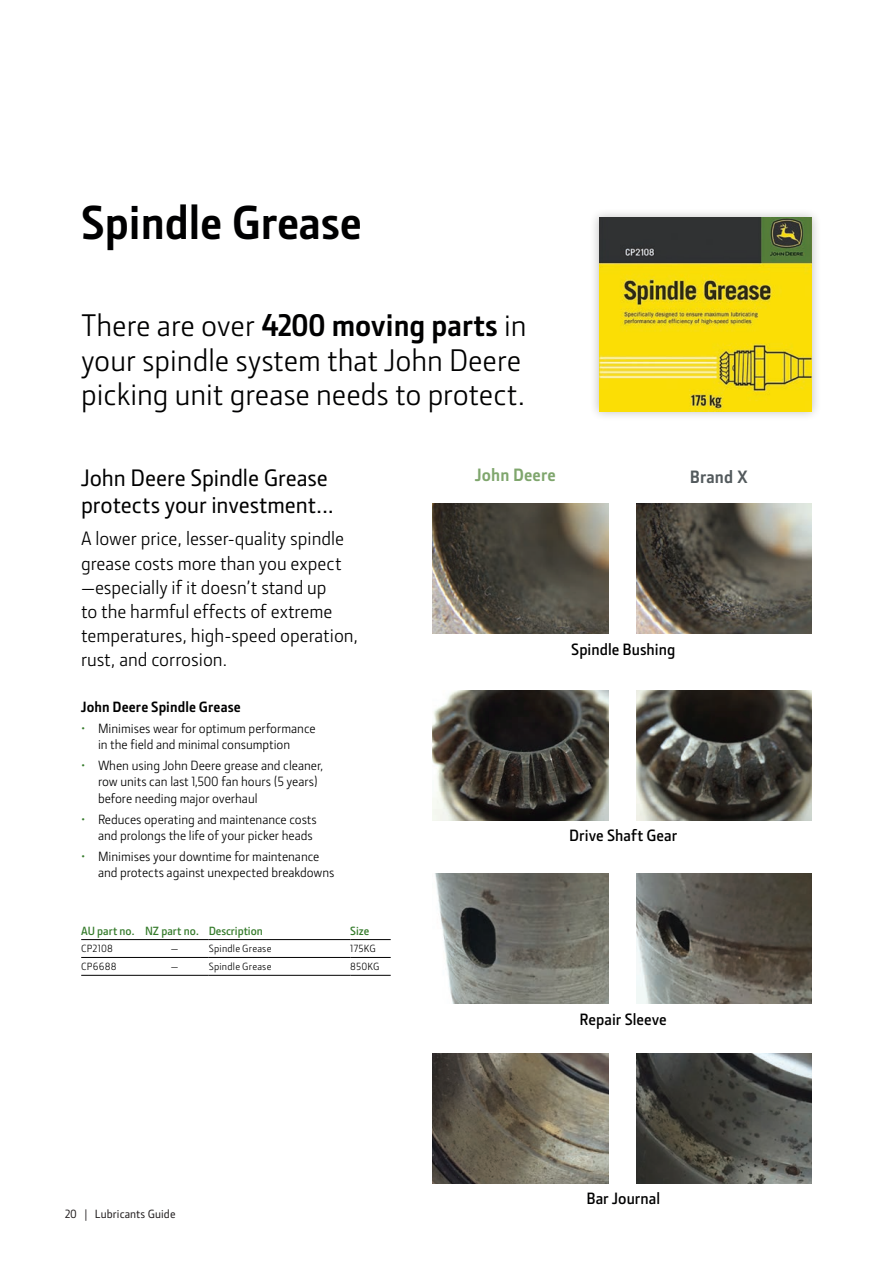
<style>
.page{position:relative;width:893px;height:1263px;background:#fff}
.page>*{position:absolute;margin:0;border:0;box-sizing:border-box;transform-origin:0 0}
.JD___32_pt_Section_H{font:700 48px "JD Sans Pro";color:#000001}
.JD_-_21_pt_Headline{font:31.5px/34.5px "JD Sans Pro";color:#000001}
.JD___Product_titles{font:500 24px/27px "JD Sans Pro";letter-spacing:-.005em;color:#000001}
.JD___13_pt_Introduct{font:19.5px/24px "JD Sans Pro";color:#000001}
.JD___Sub_Sub_Header{font:700 18px "JD Sans Pro";letter-spacing:.005em;color:#7fa66d}
.JD___Sub_Sub_Header-2{font:700 18px "JD Sans Pro";letter-spacing:.01em;color:#535a5d}
.JD___Body_Header___C{font:600 16.5px "JD Sans Pro";color:#000001}
.JD___10_pt_Subhead{font:700 15px "JD Sans Pro";letter-spacing:.01em;color:#000001}
.t1{font:13.5px/16.5px "JD Sans Pro";color:#000001}
.JD___Table_Heading_L{font:600 12px "JD Sans Pro";color:#357b2b}
.t2{font:500 12px "JD Sans Pro";letter-spacing:.01em;color:#231f20}
.JD___Table_content_l{font:10.5px "JD Sans Pro";letter-spacing:.02em;color:#000001}
.s1{font-weight:700}
.s2{font-size:15px;color:#357b2b}
</style>
<div class="page">
<img style="left:636px;top:503px;width:176px;height:131px">
<img style="left:433px;top:503px;width:176px;height:131px">
<img style="left:636px;top:690px;width:176px;height:130px">
<img style="left:433px;top:690px;width:176px;height:130px">
<img style="left:636px;top:873px;width:176px;height:131px">
<img style="left:435px;top:873px;width:174px;height:131px">
<img style="left:636px;top:1053px;width:176px;height:131px">
<img style="left:433px;top:1053px;width:176px;height:131px">
<div style="left:589px;top:208px;width:233px;height:214px;background:#000001;opacity:.25"></div>
<img style="left:599px;top:218px;width:213px;height:193px">
<hr style="left:81px;top:975px;width:64px;height:1px;background:#000001">
<hr style="left:145px;top:975px;width:64px;height:1px;background:#000001">
<hr style="left:209px;top:975px;width:141px;height:1px;background:#000001">
<hr style="left:350px;top:975px;width:41px;height:1px;background:#000001">
<hr style="left:81px;top:939px;width:64px;height:1px;background:#000001">
<hr style="left:145px;top:939px;width:64px;height:1px;background:#000001">
<hr style="left:209px;top:939px;width:141px;height:1px;background:#000001">
<hr style="left:350px;top:939px;width:41px;height:1px;background:#000001">
<hr style="left:81px;top:957px;width:64px;height:1px;background:#000001">
<hr style="left:145px;top:957px;width:64px;height:1px;background:#000001">
<hr style="left:209px;top:957px;width:141px;height:1px;background:#000001">
<hr style="left:350px;top:957px;width:41px;height:1px;background:#000001">
<p class="JD___32_pt_Section_H" style="left:81px;top:191px;width:282px">Spindle Grease</p>
<p class="JD_-_21_pt_Headline" style="left:81px;top:307px;width:447px">There are over <span class="s1">4200 moving parts</span> in your spindle system that John Deere picking unit grease needs to protect.</p>
<p class="JD___Product_titles" style="left:81px;top:463px;width:254px">John Deere Spindle Grease protects your investment...</p>
<p class="JD___13_pt_Introduct" style="left:81px;top:526px;width:279px">A lower price, lesser-quality spindle grease costs more than you expect —especially if it doesn’t stand up<br>to the harmful effects of extreme temperatures, high-speed operation, rust, and corrosion.</p>
<p class="JD___10_pt_Subhead" style="left:81px;top:697px;width:161px">John Deere Spindle Grease</p>
<p class="t1" style="left:98px;top:719px;width:219px;text-indent:-17px"><span class="s2">•</span> Minimises wear for optimum performance in the field and minimal consumption</p>
<p class="t1" style="left:98px;top:756px;width:227px;text-indent:-17px"><span class="s2">•</span> When using John Deere grease and cleaner, row units can last 1,500 fan hours (5 years) before needing major overhaul</p>
<p class="t1" style="left:81px;top:810px;width:237px;text-align:right"><span class="s2">•</span> Reduces operating and maintenance costs and prolongs the life of your picker heads</p>
<p class="t1" style="left:98px;top:847px;width:238px;text-indent:-17px"><span class="s2">•</span> Minimises your downtime for maintenance and protects against unexpected breakdowns</p>
<p class="JD___Table_Heading_L" style="left:81px;top:923px;width:55px">AU part no.</p>
<p class="JD___Table_Heading_L" style="left:145px;top:923px;width:56px">NZ part no.</p>
<p class="JD___Table_Heading_L" style="left:209px;top:923px;width:55px">Description</p>
<p class="JD___Table_Heading_L" style="left:350px;top:923px;width:20px">Size</p>
<p class="JD___Table_content_l" style="left:81px;top:942px;width:33px">CP2108</p>
<p class="JD___Table_content_l" style="left:171px;top:942px;width:9px">—</p>
<p class="JD___Table_content_l" style="left:209px;top:942px;width:64px">Spindle Grease</p>
<p class="JD___Table_content_l" style="left:350px;top:942px;width:27px">175KG</p>
<p class="JD___Table_content_l" style="left:81px;top:959px;width:37px">CP6688</p>
<p class="JD___Table_content_l" style="left:171px;top:959px;width:9px">—</p>
<p class="JD___Table_content_l" style="left:209px;top:959px;width:64px">Spindle Grease</p>
<p class="JD___Table_content_l" style="left:350px;top:959px;width:31px">850KG</p>
<p class="t2" style="left:65px;top:1205px;width:112px">20 | Lubricants Guide</p>
<p class="JD___Sub_Sub_Header" style="left:475px;top:463px;width:82px">John Deere</p>
<p class="JD___Sub_Sub_Header-2" style="left:690px;top:465px;width:59px">Brand X</p>
<p class="JD___Body_Header___C" style="left:571px;top:638px;width:106px">Spindle Bushing</p>
<p class="JD___Body_Header___C" style="left:569px;top:825px;width:110px">Drive Shaft Gear</p>
<p class="JD___Body_Header___C" style="left:580px;top:1008px;width:89px">Repair Sleeve</p>
<p class="JD___Body_Header___C" style="left:586px;top:1188px;width:75px">Bar Journal</p>
</div>
